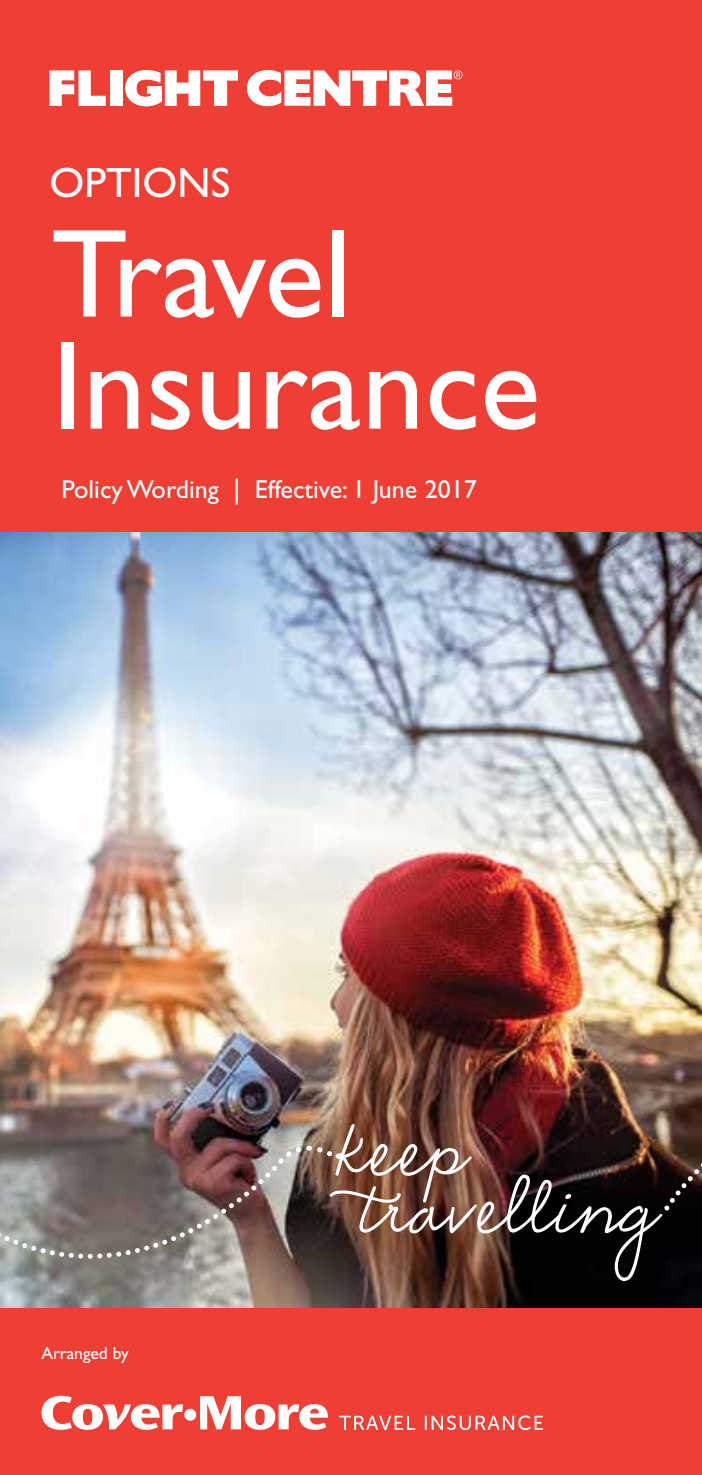
<style>
.page{position:relative;width:702px;height:1475px;background:#fff}
.page>*{position:absolute;margin:0;border:0;box-sizing:border-box;transform-origin:0 0}
.t1{font:126.25px/112px "Gill Sans Std";color:#fff}
.t2{font:42.5px "Gill Sans Std";color:#fff}
.t3{font:26px "Gill Sans Std";color:#fff}
.t4{font:17.5px "Gill Sans Std";color:#fff}
</style>
<div class="page">
<img style="left:0;top:531px;width:702px;height:776px">
<div style="left:0;top:0;width:702px;height:531px;background:#ef3e33"></div>
<div style="left:0;top:1307px;width:702px;height:167px;background:#ef3e33"></div>
<svg style="left:339px;top:1415px;width:76px;height:14px"></svg>
<svg style="left:425px;top:1415px;width:118px;height:14px"></svg>
<svg style="left:41px;top:1395px;width:287px;height:34px"></svg>
<svg style="left:49px;top:70px;width:57px;height:36px"></svg>
<div style="left:110px;top:70px;width:12px;height:36px;background:#fff"></div>
<svg style="left:125px;top:70px;width:113px;height:36px"></svg>
<svg style="left:247px;top:70px;width:215px;height:36px"></svg>
<svg style="left:0;top:1280px;width:282px;height:28px"></svg>
<img style="left:0;top:1112px;width:702px;height:168px">
<h2 class="t2" style="left:49px;top:159px;width:182px">OPTIONS</h2>
<h1 class="t1" style="left:51px;top:219px;width:490px">Travel<br>Insurance</h1>
<p class="t3" style="left:62px;top:474px;width:417px">Policy Wording | Effective: 1 June 2017</p>
<p class="t4" style="left:41px;top:1342px;width:89px">Arranged by</p>
</div>
